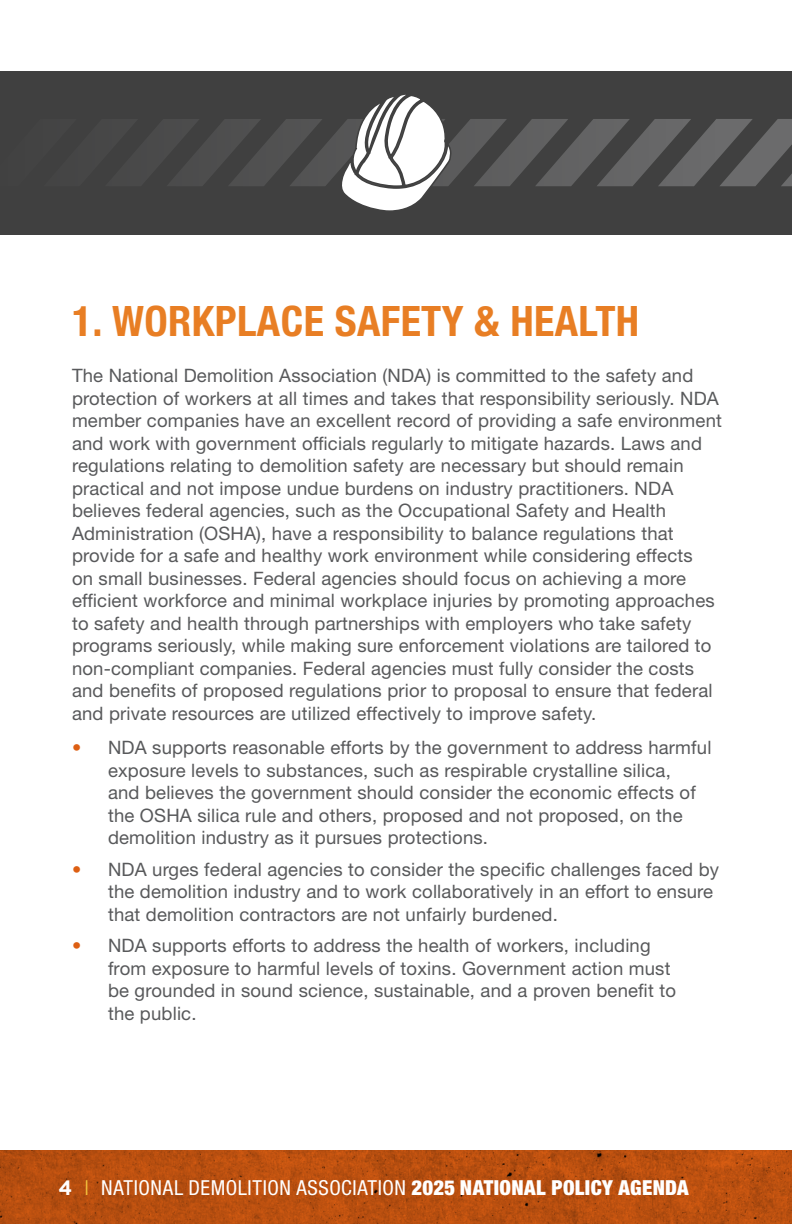
<style>
.page{position:relative;width:792px;height:1224px;background:#fff}
.page>*{position:absolute;margin:0;border:0;box-sizing:border-box;transform-origin:0 0}
.t1{font:700 condensed 42px "Helvetica Neue LT Std";letter-spacing:.01em;color:#e87e24}
.t2{font:condensed 20.8px "Helvetica Neue LT Std";letter-spacing:.025em;color:#fff}
.t3{font:18.4px/22.4px "Helvetica Neue LT Std";letter-spacing:.01em;color:#58595b}
.s1{color:#dd5f13}
.s2{font-family:"Gotham";font-weight:700;font-stretch:normal}
.s3{font-weight:300;font-stretch:normal;color:#f3c33d}
.s4{font-weight:900}
</style>
<div class="page">
<svg style="left:0;top:1151px;width:792px;height:73px;background:#b84e0f"></svg>
<div style="left:0;top:71px;width:792px;height:163px;background:#404040"></div>
<svg style="left:159px;top:94px;width:633px;height:117px"></svg>
<h1 class="t1" style="left:72px;top:296px;width:569px">1. WORKPLACE SAFETY &amp; HEALTH</h1>
<p class="t3" style="left:72px;top:364px;width:652px">The National Demolition Association (NDA) is committed to the safety and protection of workers at all times and takes that responsibility seriously. NDA member companies have an excellent record of providing a safe environment and work with government officials regularly to mitigate hazards. Laws and regulations relating to demolition safety are necessary but should remain practical and not impose undue burdens on industry practitioners. NDA believes federal agencies, such as the Occupational Safety and Health Administration (OSHA), have a responsibility to balance regulations that provide for a safe and healthy work environment while considering effects<br>on small businesses. Federal agencies should focus on achieving a more efficient workforce and minimal workplace injuries by promoting approaches to safety and health through partnerships with employers who take safety programs seriously, while making sure enforcement violations are tailored to non-compliant companies. Federal agencies must fully consider the costs and benefits of proposed regulations prior to proposal to ensure that federal and private resources are utilized effectively to improve safety.</p>
<p class="t3" style="left:108px;top:736px;width:605px;text-indent:-36px"><span class="s1">•</span> NDA supports reasonable efforts by the government to address harmful exposure levels to substances, such as respirable crystalline silica,<br>and believes the government should consider the economic effects of the OSHA silica rule and others, proposed and not proposed, on the demolition industry as it pursues protections.</p>
<p class="t3" style="left:108px;top:858px;width:613px;text-indent:-36px"><span class="s1">•</span> NDA urges federal agencies to consider the specific challenges faced by the demolition industry and to work collaboratively in an effort to ensure that demolition contractors are not unfairly burdened.</p>
<p class="t3" style="left:108px;top:934px;width:570px;text-indent:-36px"><span class="s1">•</span> NDA supports efforts to address the health of workers, including from exposure to harmful levels of toxins. Government action must be grounded in sound science, sustainable, and a proven benefit to the public.</p>
<p class="t2" style="left:58px;top:1175px;width:632px"><span class="s2">4</span> <span class="s3">I</span> NATIONAL DEMOLITION ASSOCIATION <span class="s4">2025 NATIONAL POLICY AGENDA</span></p>
</div>
